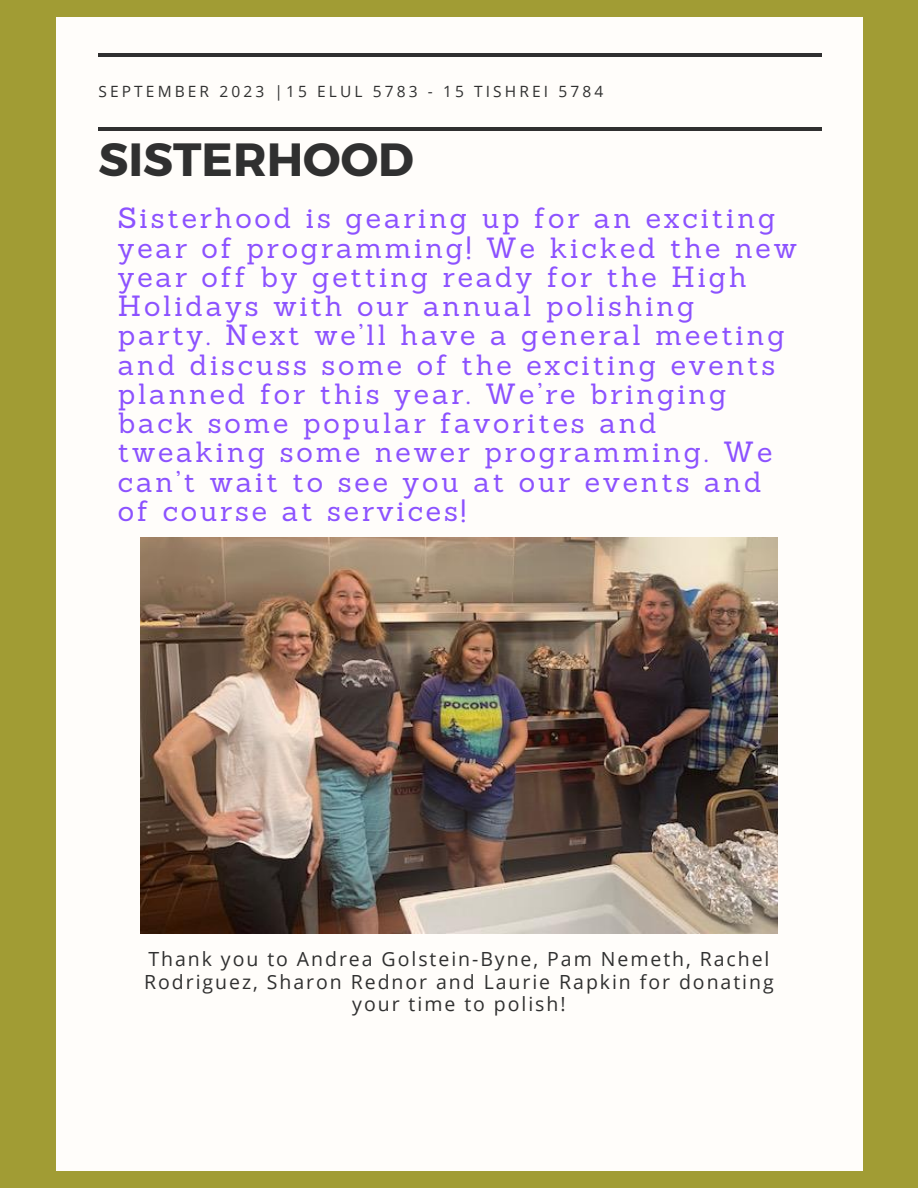
<style>
.page{position:relative;width:918px;height:1188px;background:#a19c34}
.page>*{position:absolute;margin:0;border:0;box-sizing:border-box;transform-origin:0 0}
.t1{font:700 46.5px "Montserrat";color:#303030}
.t2{font:28.5px/29.2px "Sanchez";letter-spacing:.1em;color:#8c52ff}
.t3{font:19.5px/22.5px "Open Sans";letter-spacing:.1em;color:#303030;text-align:center}
.t4{font:15.45px "Open Sans";letter-spacing:.2em;color:#303030}
</style>
<div class="page">
<div style="left:57px;top:17px;width:806px;height:1153px;background:#fffdfa"></div>
<hr style="left:98px;top:53px;width:724px;height:3px;background:#303030">
<hr style="left:98px;top:127px;width:724px;height:4px;background:#303030">
<img style="left:140px;top:538px;width:638px;height:395px">
<p class="t4" style="left:98px;top:81px;width:506px">SEPTEMBER 2023 |15 ELUL 5783 - 15 TISHREI 5784</p>
<p class="t1" style="left:98px;top:129px;width:317px">SISTERHOOD</p>
<p class="t2" style="left:118px;top:203px;width:681px">Sisterhood is gearing up for an exciting year of programming! We kicked the new year off by getting ready for the High Holidays with our annual polishing<br>party. Next we’ll have a general meeting and discuss some of the exciting events planned for this year. We’re bringing back some popular favorites and tweaking some newer programming. We can’t wait to see you at our events and of course at services!</p>
<p class="t3" style="left:144px;top:947px;width:631px">Thank you to Andrea Golstein-Byne, Pam Nemeth, Rachel<br>Rodriguez, Sharon Rednor and Laurie Rapkin for donating your time to polish!</p>
</div>
